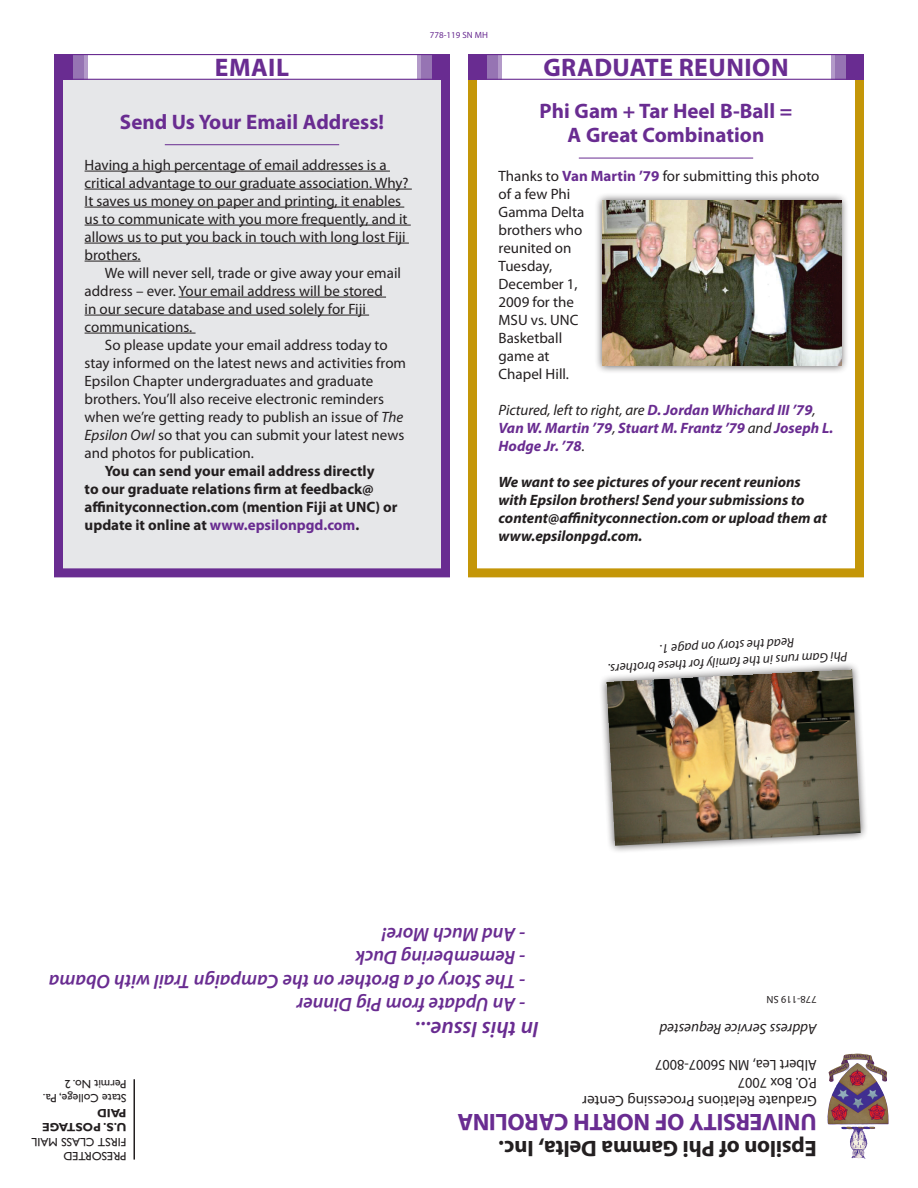
<style>
.page{position:relative;width:918px;height:1188px;background:#fff}
.page>*{position:absolute;margin:0;border:0;box-sizing:border-box;transform-origin:0 0}
.t1{font:700 25.5px "Myriad Pro";letter-spacing:.02em;color:#692c91}
.t2{font:700 24px "Myriad";letter-spacing:-.01em;color:#692c91}
.t3{font:700 22.5px "Myriad";letter-spacing:-.01em;color:#231f20}
.t4{font:italic 600 22.5px "Myriad Pro";color:#692c91}
.t5{font:700 21px/24px "Myriad Pro";color:#692c91;text-align:center}
.t6{font:italic 600 19.5px "Myriad Pro";color:#692c91}
.t7{font:15px/18px "Myriad Pro";color:#231f20}
.t8{font:700 15px/18px "Myriad Pro";color:#231f20}
.t9{font:italic 700 15px/18px "Myriad Pro";color:#231f20}
.t10{font:italic 700 15px/18px "Myriad Pro";color:#692c91}
.t11{font:italic 15px "Myriad Pro";color:#231f20}
.t12{font:italic 13.5px/16.5px "Myriad Pro";color:#231f20;text-align:center}
.t13{font:12px/14.4px "Gill Sans";color:#231f20}
.t14{font:700 12px/14.4px "Gill Sans";color:#231f20}
.t15{font:10.5px "Myriad Pro";color:#231f20}
.t16{font:9px "Myriad Pro";color:#692c91}
.s1{font-style:italic}
.s2{color:#692c91}
.s3{font-weight:700;color:#692c91}
.s4{font-weight:400;color:#231f20}
</style>
<div class="page">
<div style="left:468px;top:54px;width:396px;height:523px;border:9px solid #c49608"></div>
<div style="left:54px;top:54px;width:396px;height:523px;background:#e6e7e9;border:9px solid #692c91"></div>
<hr style="left:85px;top:171px;width:305px;height:1px;background:#231f20">
<hr style="left:85px;top:189px;width:327px;height:1px;background:#231f20">
<hr style="left:85px;top:207px;width:319px;height:1px;background:#231f20">
<hr style="left:85px;top:225px;width:326px;height:1px;background:#231f20">
<hr style="left:85px;top:243px;width:324px;height:1px;background:#231f20">
<hr style="left:85px;top:261px;width:56px;height:1px;background:#231f20">
<hr style="left:179px;top:297px;width:207px;height:1px;background:#231f20">
<hr style="left:85px;top:315px;width:284px;height:1px;background:#231f20">
<hr style="left:85px;top:333px;width:111px;height:1px;background:#231f20">
<hr style="left:579px;top:158px;width:174px;height:1px;background:#692c91">
<hr style="left:165px;top:144px;width:174px;height:1px;background:#692c91">
<div style="left:473px;top:54px;width:389px;height:25px;background:#fff"></div>
<div style="left:484px;top:54px;width:18px;height:26px;background:#b39ac9"></div>
<div style="left:481px;top:54px;width:17px;height:26px;background:#9674b3"></div>
<div style="left:468px;top:54px;width:19px;height:26px;background:#692c91"></div>
<div style="left:831px;top:54px;width:18px;height:26px;background:#b39ac9"></div>
<div style="left:835px;top:54px;width:17px;height:26px;background:#9674b3"></div>
<div style="left:846px;top:54px;width:18px;height:26px;background:#692c91"></div>
<div style="left:468px;top:54px;width:396px;height:26px;border:1px solid #692c91"></div>
<div style="left:59px;top:54px;width:389px;height:25px;background:#fff"></div>
<div style="left:70px;top:54px;width:18px;height:26px;background:#b39ac9"></div>
<div style="left:67px;top:54px;width:17px;height:26px;background:#9674b3"></div>
<div style="left:54px;top:54px;width:19px;height:26px;background:#692c91"></div>
<div style="left:417px;top:54px;width:18px;height:26px;background:#b39ac9"></div>
<div style="left:421px;top:54px;width:17px;height:26px;background:#9674b3"></div>
<div style="left:432px;top:54px;width:18px;height:26px;background:#692c91"></div>
<div style="left:54px;top:54px;width:396px;height:26px;border:1px solid #692c91"></div>
<img style="left:827px;top:1054px;width:62px;height:71px">
<hr style="left:134px;top:1079px;width:1px;height:81px;background:#231f20">
<div style="left:594px;top:192px;width:261px;height:188px;background:#231f20;opacity:.75"></div>
<img style="left:602px;top:200px;width:239px;height:166px">
<div style="left:598px;top:661px;width:277px;height:199px;background:#231f20;opacity:.75"></div>
<img style="left:606px;top:669px;width:255px;height:177px">
<p class="t16" style="left:430px;top:30px;width:60px">778-119 SN MH</p>
<h1 class="t1" style="left:215px;top:51px;width:76px">Email</h1>
<h1 class="t1" style="left:543px;top:51px;width:247px">Graduate Reu nion</h1>
<h3 class="t5" style="left:120px;top:109px;width:266px">Send Us Your Email Address!</h3>
<p class="t7" style="left:85px;top:155px;width:326px">Having a high percentage of email addresses is a critical advantage to our graduate association. Why?<br>It saves us money on paper and printing, it enables us to communicate with you more frequently, and it allows us to put you back in touch with long lost Fiji brothers.</p>
<p class="t7" style="left:85px;top:263px;width:318px;text-indent:20px">We will never sell, trade or give away your email address – ever. Your email address will be stored<br>in our secure database and used solely for Fiji communications.</p>
<p class="t7" style="left:85px;top:335px;width:323px;text-indent:20px">So please update your email address today to stay informed on the latest news and activities from Epsilon Chapter undergraduates and graduate brothers. You’ll also receive electronic reminders when we’re getting ready to publish an issue of <span class="s1">The Epsilon Owl</span> so that you can submit your latest news and photos for publication.</p>
<p class="t8" style="left:85px;top:461px;width:315px;text-indent:20px">You can send your email address directly<br>to our graduate relations firm at feedback@ affinityconnection.com (mention Fiji at UNC) or update it online at <span class="s2">www.epsilonpgd.com</span>.</p>
<h3 class="t5" style="left:540px;top:98px;width:254px">Phi Gam + Tar Heel B-Ball =<br>A Great Combination</h3>
<p class="t7" style="left:499px;top:167px;width:322px">Thanks to <span class="s3">Van Martin ’79</span> for submitting this photo of a few Phi<br>Gamma Delta<br>brothers who<br>reunited on<br>Tuesday,<br>December 1,<br>2009 for the<br>MSU vs. UNC<br>Basketball<br>game at<br>Chapel Hill.</p>
<p class="t10" style="left:499px;top:401px;width:336px"><span class="s4">Pictured, left to right, are</span> D. Jordan Whichard III ’79<span class="s4">,<br></span>Van W. Martin ’79<span class="s4">,</span> Stuart M. Frantz ’79 <span class="s4">and</span> Joseph L.<br>Hodge Jr. ’78<span class="s4">.</span></p>
<p class="t9" style="left:499px;top:473px;width:330px">We want to see pictures of your recent reunions with Epsilon brothers! Send your submissions to content@affinityconnection.com or upload them at www.epsilonpgd.com.</p>
<p class="t12" style="left:848px;top:665px;width:242px;rotate:177deg">Phi Gam runs in the family for these brothers.<br>Read the story on page 1.</p>
<h3 class="t6" style="left:525px;top:947px;width:145px;rotate:-180deg">- And Much More!</h3>
<h3 class="t6" style="left:525px;top:970px;width:172px;rotate:-180deg">- Remembering Duck</h3>
<h3 class="t6" style="left:525px;top:994px;width:478px;rotate:-180deg">- The Story of a Brother on the Campaign Trail with Obama</h3>
<h3 class="t6" style="left:525px;top:1017px;width:230px;rotate:-180deg">- An Update from Pig Dinner</h3>
<p class="t13" style="left:127px;top:1106px;width:85px;rotate:-180deg">State College, Pa.<br>Permit No. 2</p>
<h3 class="t4" style="left:539px;top:1043px;width:126px;rotate:-180deg">In this Issue...</h3>
<p class="t15" style="left:817px;top:1006px;width:52px;rotate:-180deg">778-119 SN</p>
<p class="t11" style="left:817px;top:1038px;width:159px;rotate:-180deg">Address Service Requested</p>
<p class="t7" style="left:817px;top:1110px;width:236px;rotate:-180deg">Graduate Relations Processing Center<br>P.O. Box 7007<br>Albert Lea, MN 56007‑8007</p>
<p class="t14" style="left:127px;top:1134px;width:86px;rotate:-180deg">U.S. POSTAGE<br>PAID</p>
<p class="t13" style="left:127px;top:1163px;width:96px;rotate:-180deg">PRESORTED<br>FIRST CLASS MAIL</p>
<h2 class="t2" style="left:817px;top:1135px;width:361px;rotate:-180deg">UNIVERSITY OF NORTH CAROLINA</h2>
<h3 class="t3" style="left:817px;top:1160px;width:319px;rotate:-180deg">Epsilon of Phi Gamma Delta, Inc.</h3>
</div>
